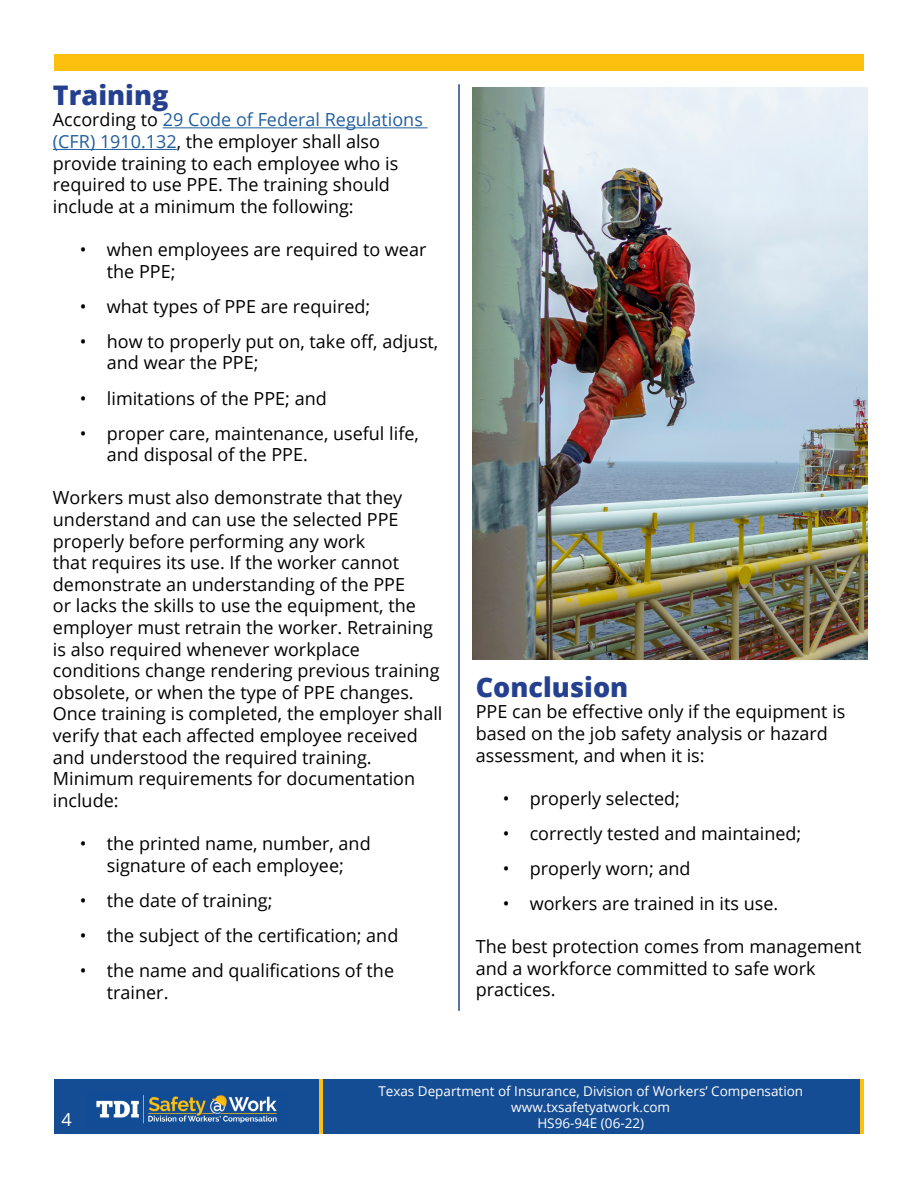
<style>
.page{position:relative;width:918px;height:1188px;background:#fff}
.page>*{position:absolute;margin:0;border:0;box-sizing:border-box;transform-origin:0 0}
.t1{font:800 27px "Open Sans";color:#25408f}
.t2{font:18px/21.6px "Open Sans";color:#000}
.t3{font:18px "Open Sans";color:#fff}
.t4{font:13.5px/16.2px "Open Sans";color:#fff;text-align:center}
.s1{color:#215e9e}
</style>
<div class="page">
<img style="left:472px;top:87px;width:395px;height:573px">
<div style="left:54px;top:1080px;width:810px;height:54px;background:#154d94"></div>
<img style="left:96px;top:1095px;width:181px;height:29px">
<hr style="left:860px;top:1080px;width:4px;height:54px;background:#fec00f">
<hr style="left:319px;top:1080px;width:4px;height:54px;background:#fec00f">
<hr style="left:458px;top:84px;width:2px;height:927px;background:#25408f">
<div style="left:54px;top:54px;width:810px;height:17px;background:#fec00f"></div>
<hr style="left:163px;top:127px;width:265px;height:1px;background:#215e9e">
<hr style="left:53px;top:149px;width:124px;height:1px;background:#215e9e">
<h1 class="t1" style="left:53px;top:75px;width:117px">Training</h1>
<p class="t2" style="left:53px;top:109px;width:372px">According to <span class="s1">29 Code of Federal Regulations (CFR) 1910.132</span>, the employer shall also provide training to each employee who is required to use PPE. The training should include at a minimum the following:</p>
<p class="t2" style="left:107px;top:238px;width:321px;text-indent:-27px">• when employees are required to wear the PPE;</p>
<p class="t2" style="left:80px;top:295px;width:292px">• what types of PPE are required;</p>
<p class="t2" style="left:107px;top:330px;width:333px;text-indent:-27px">• how to properly put on, take off, adjust, and wear the PPE;</p>
<p class="t2" style="left:80px;top:387px;width:248px">• limitations of the PPE; and</p>
<p class="t2" style="left:107px;top:422px;width:314px;text-indent:-27px">• proper care, maintenance, useful life, and disposal of the PPE.</p>
<p class="t2" style="left:53px;top:487px;width:391px">Workers must also demonstrate that they understand and can use the selected PPE properly before performing any work<br>that requires its use. If the worker cannot demonstrate an understanding of the PPE<br>or lacks the skills to use the equipment, the employer must retrain the worker. Retraining is also required whenever workplace conditions change rendering previous training obsolete, or when the type of PPE changes.<br>Once training is completed, the employer shall verify that each affected employee received and understood the required training.<br>Minimum requirements for documentation include:</p>
<p class="t2" style="left:80px;top:832px;width:292px;text-align:center">• the printed name, number, and signature of each employee;</p>
<p class="t2" style="left:80px;top:889px;width:194px">• the date of training;</p>
<p class="t2" style="left:80px;top:924px;width:320px">• the subject of the certification; and</p>
<p class="t2" style="left:107px;top:959px;width:289px;text-indent:-27px">• the name and qualifications of the trainer.</p>
<h1 class="t1" style="left:476px;top:666px;width:154px">Conclusion</h1>
<p class="t2" style="left:476px;top:701px;width:371px">PPE can be effective only if the equipment is based on the job safety analysis or hazard assessment, and when it is:</p>
<p class="t2" style="left:503px;top:787px;width:179px">• properly selected;</p>
<p class="t2" style="left:503px;top:822px;width:300px">• correctly tested and maintained;</p>
<p class="t2" style="left:503px;top:857px;width:189px">• properly worn; and</p>
<p class="t2" style="left:503px;top:892px;width:277px">• workers are trained in its use.</p>
<p class="t2" style="left:476px;top:935px;width:387px">The best protection comes from management and a workforce committed to safe work practices.</p>
<p class="t4" style="left:378px;top:1082px;width:426px">Texas Department of Insurance, Division of Workers’ Compensation www.txsafetyatwork.com</p>
<p class="t3" style="left:62px;top:1107px;width:12px">4</p>
<p class="t4" style="left:537px;top:1115px;width:108px">HS96-94E (06-22)</p>
</div>
